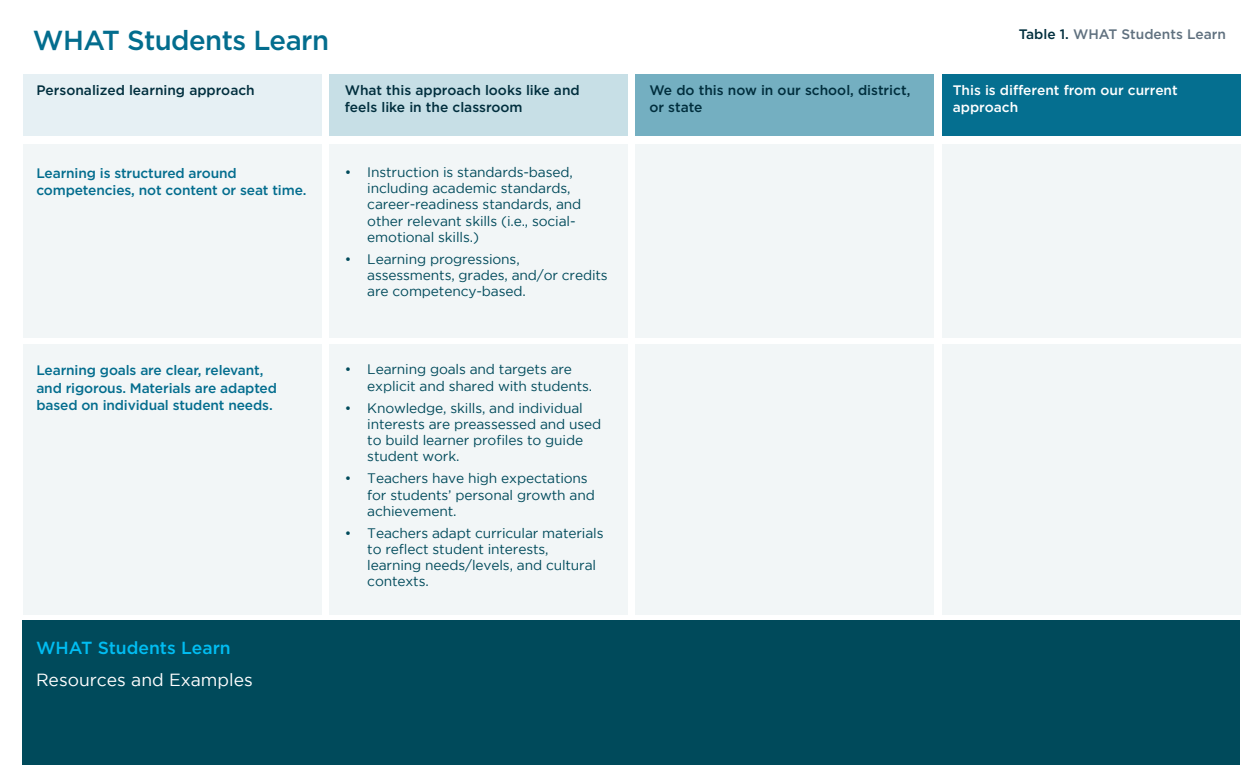
<style>
.page{position:relative;width:1260px;height:765px;background:#fff}
.page>*{position:absolute;margin:0;border:0;box-sizing:border-box;transform-origin:0 0}
.t1{font:500 27.5px "Gotham";letter-spacing:-.02em;color:#036d8e}
.t2{font:17.5px "Gotham";color:#fff}
.t3{font:500 17.5px "Gotham";color:#00bdf2}
.t4{font:13.75px/16.2px "Gotham";letter-spacing:-.01em;color:#004a5b}
.t5{font:500 13.75px/17.5px "Gotham";letter-spacing:-.01em;color:#036d8e}
.t6{font:500 13.75px/17.5px "Gotham";color:#002e3d}
.t7{font:500 13.75px/17.5px "Gotham";color:#fff}
.t8{font:500 13.75px "Gotham";color:#60717f}
.s1{color:#002e3d}
</style>
<div class="page">
<div style="left:22px;top:620px;width:1218px;height:145px;background:#004a5b"></div>
<div style="left:23px;top:144px;width:298px;height:194px;background:#f2f6f7"></div>
<div style="left:330px;top:144px;width:298px;height:194px;background:#f2f6f7"></div>
<div style="left:636px;top:144px;width:298px;height:194px;background:#f2f6f7"></div>
<div style="left:942px;top:144px;width:298px;height:194px;background:#f2f6f7"></div>
<div style="left:23px;top:345px;width:298px;height:270px;background:#f2f6f7"></div>
<div style="left:330px;top:345px;width:298px;height:270px;background:#f2f6f7"></div>
<div style="left:636px;top:345px;width:298px;height:270px;background:#f2f6f7"></div>
<div style="left:942px;top:345px;width:298px;height:270px;background:#f2f6f7"></div>
<div style="left:23px;top:75px;width:298px;height:61px;background:#e6f0f4"></div>
<div style="left:330px;top:75px;width:298px;height:61px;background:#c7dfe6"></div>
<div style="left:636px;top:75px;width:298px;height:61px;background:#74afc1"></div>
<div style="left:942px;top:75px;width:298px;height:61px;background:#056f90"></div>
<h1 class="t1" style="left:33px;top:22px;width:298px">WHAT Students Learn</h1>
<p class="t8" style="left:1019px;top:25px;width:209px"><span class="s1">Table 1.</span> WHAT Students Learn</p>
<p class="t6" style="left:36px;top:81px;width:220px">Personalized learning approach</p>
<p class="t6" style="left:345px;top:81px;width:236px">What this approach looks like and feels like in the classroom</p>
<p class="t6" style="left:649px;top:81px;width:262px">We do this now in our school, district, or state</p>
<p class="t7" style="left:953px;top:81px;width:227px">This is different from our current approach</p>
<p class="t5" style="left:36px;top:164px;width:272px">Learning is structured around competencies, not content or seat time.</p>
<p class="t4" style="left:367px;top:164px;width:216px;text-indent:-22px">• Instruction is standards-based, including academic standards, career-readiness standards, and other relevant skills (i.e., social&shy;emotional skills.)</p>
<p class="t4" style="left:367px;top:251px;width:242px;text-indent:-22px">• Learning progressions, assessments, grades, and/or credits are competency-based.</p>
<p class="t5" style="left:36px;top:362px;width:242px">Learning goals are clear, relevant, and rigorous. Materials are adapted based on individual student needs.</p>
<p class="t4" style="left:367px;top:361px;width:226px;text-indent:-22px">• Learning goals and targets are explicit and shared with students.</p>
<p class="t4" style="left:367px;top:399px;width:236px;text-indent:-22px">• Knowledge, skills, and individual interests are preassessed and used to build learner profiles to guide student work.</p>
<p class="t4" style="left:367px;top:470px;width:229px;text-indent:-22px">• Teachers have high expectations for students’ personal growth and achievement.</p>
<p class="t4" style="left:367px;top:524px;width:238px;text-indent:-22px">• Teachers adapt curricular materials to reflect student interests, learning needs/levels, and cultural contexts.</p>
<p class="t3" style="left:36px;top:637px;width:196px">WHAT Students Learn</p>
<p class="t2" style="left:36px;top:670px;width:218px">Resources and Examples</p>
</div>
